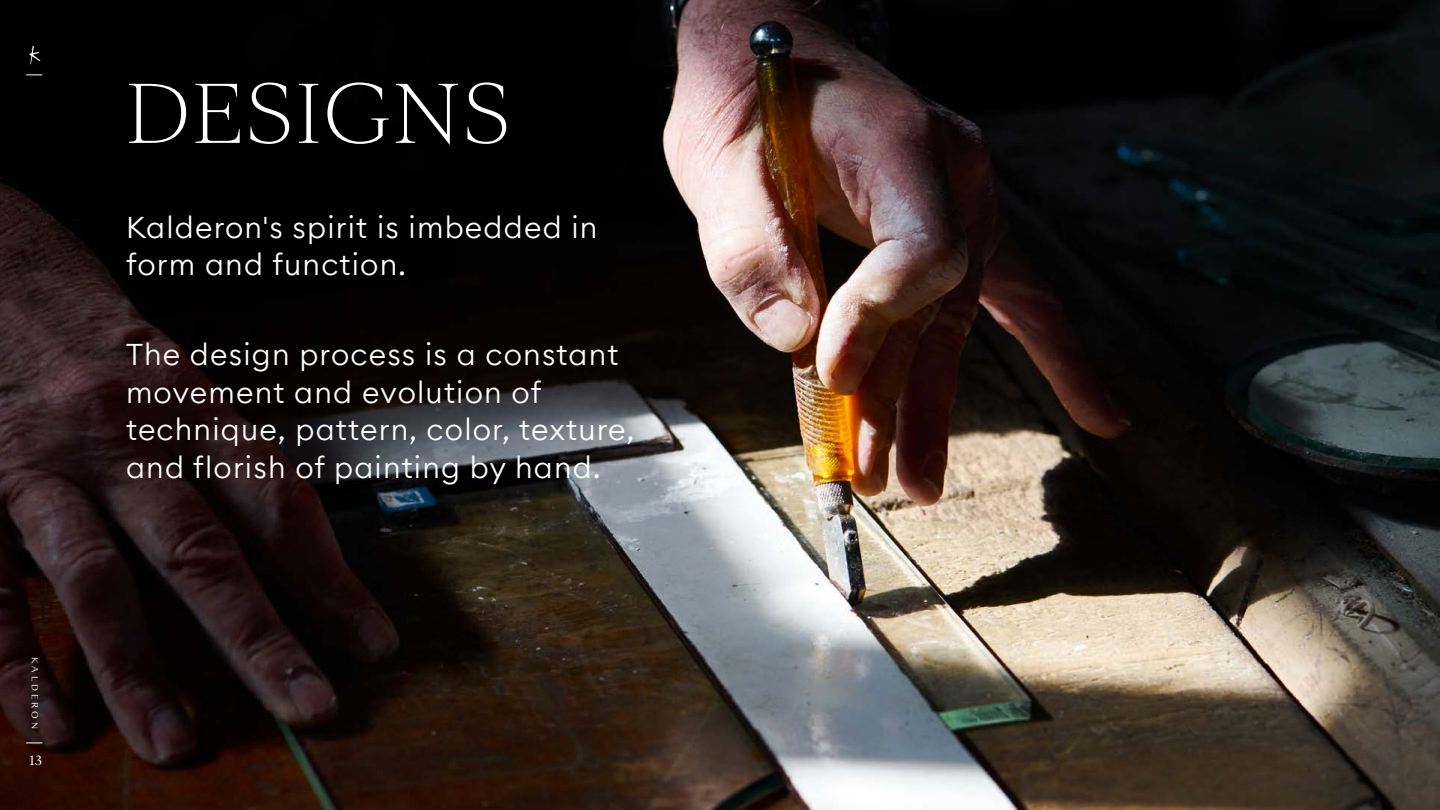
<style>
.page{position:relative;width:1440px;height:810px;background:#fff}
.page>*{position:absolute;margin:0;border:0;box-sizing:border-box;transform-origin:0 0}
.t1{font:300 75px "Sang Bleu OG Serif";letter-spacing:.04em;color:#fff}
.t2{font:300 30px/37.5px "Euclid Circular B";letter-spacing:.04em;color:#fff}
.t3{font:12.83px "Sang Bleu OG Serif";color:#fff}
.t4{font:8.25px "Sang Bleu Sunrise Trial";letter-spacing:.37em;color:#fff}
</style>
<div class="page">
<img style="left:0;top:0;width:1440px;height:810px">
<svg style="left:29px;top:46px;width:11px;height:18px"></svg>
<svg style="left:26px;top:743px;width:16px;height:1px"></svg>
<svg style="left:26px;top:75px;width:16px;height:1px"></svg>
<p class="t4" style="left:40px;top:657px;width:73px;rotate:90deg">KALDERON</p>
<p class="t3" style="left:30px;top:752px;width:14px">13</p>
<h1 class="t1" style="left:126px;top:69px;width:386px">DESIGNS</h1>
<p class="t2" style="left:126px;top:208px;width:473px">Kalderon s' spirit is imbedded in form and function.</p>
<p class="t2" style="left:126px;top:336px;width:510px">The design process is a constant movement and evolution of technique, pattern, color, texture, and florish of painting by hand.</p>
</div>
